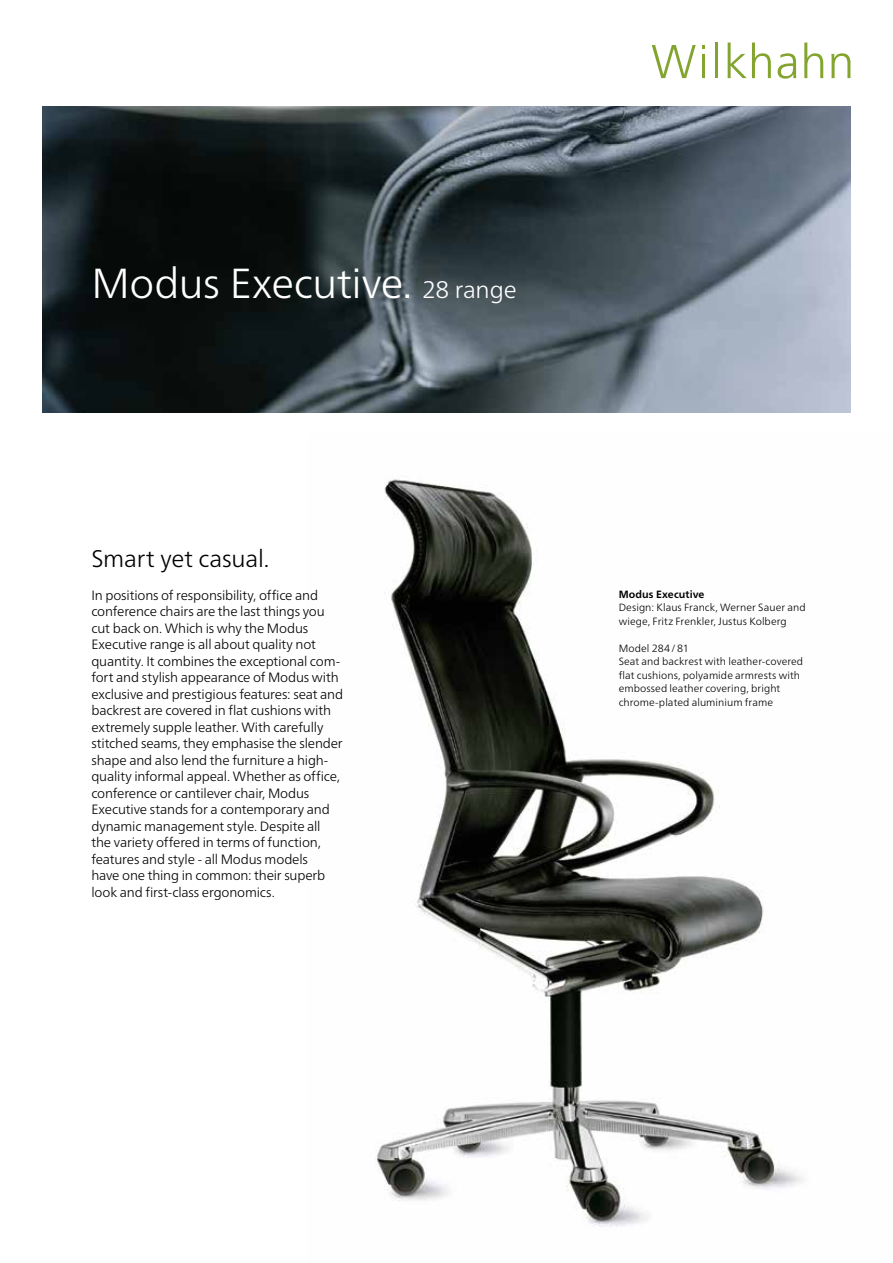
<style>
.page{position:relative;width:893px;height:1263px;background:#fff}
.page>*{position:absolute;margin:0;border:0;box-sizing:border-box;transform-origin:0 0}
.t1{font:300 42px "Frutiger Neue LTW1 G";letter-spacing:-.01em;color:#fff}
.t2{font:300 24px "Frutiger Neue LTW1 G";letter-spacing:-.01em;color:#000}
.t3{font:300 13.5px/16.5px "Frutiger Neue LTW1 G";letter-spacing:-.015em;color:#000}
.t4{font:300 10.5px/13.5px "Frutiger Neue LTW1 G";letter-spacing:.005em;color:#000}
.t5{font:700 10.5px "Frutiger Neue LTW1 G";letter-spacing:.01em;color:#000}
.s1{font-size:24px}
</style>
<div class="page">
<svg style="left:652px;top:45px;width:44px;height:33px"></svg>
<svg style="left:702px;top:45px;width:3px;height:4px"></svg>
<hr style="left:702px;top:54px;width:3px;height:24px;background:#83a42e">
<hr style="left:715px;top:43px;width:3px;height:35px;background:#83a42e">
<svg style="left:728px;top:43px;width:43px;height:35px"></svg>
<svg style="left:778px;top:53px;width:18px;height:26px"></svg>
<svg style="left:804px;top:43px;width:19px;height:35px"></svg>
<svg style="left:831px;top:53px;width:19px;height:25px"></svg>
<img style="left:377px;top:479px;width:426px;height:748px">
<img style="left:43px;top:106px;width:807px;height:306px">
<h1 class="t1" style="left:91px;top:252px;width:427px">Modus Executive. <span class="s1">28 range</span></h1>
<h2 class="t2" style="left:91px;top:541px;width:180px">Smart yet casual.</h2>
<p class="t3" style="left:91px;top:586px;width:253px">In positions of responsibility, office and conference chairs are the last things you cut back on. Which is why the Modus Executive range is all about quality not quantity. It combines the exceptional com&shy;fort and stylish appearance of Modus with exclusive and prestigious features: seat and backrest are covered in flat cushions with extremely supple leather. With carefully stitched seams, they emphasise the slender shape and also lend the furniture a high&shy;quality informal appeal. Whether as office, conference or cantilever chair, Modus Executive stands for a contemporary and dynamic management style. Despite all the variety offered in terms of function, features and style - all Modus models<br>have one thing in common: their superb look and first-class ergonomics.</p>
<p class="t5" style="left:619px;top:587px;width:87px">Modus Executive</p>
<p class="t4" style="left:619px;top:600px;width:188px">Design: Klaus Franck, Werner Sauer and wiege, Fritz Frenkler, Justus Kolberg</p>
<p class="t4" style="left:619px;top:641px;width:186px">Model 284/81<br>Seat and backrest with leather-covered flat cushions, polyamide armrests with embossed leather covering, bright chrome-plated aluminium frame</p>
</div>
